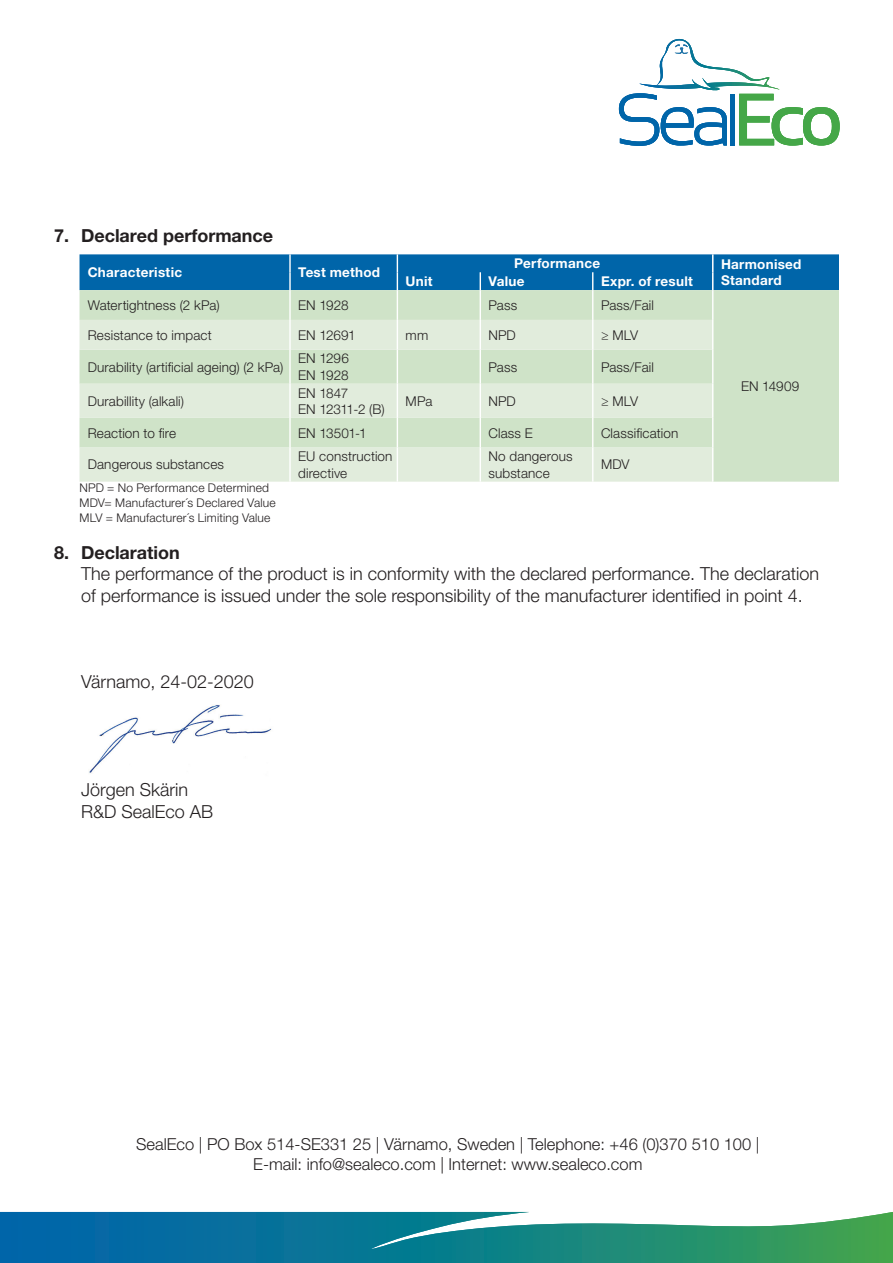
<style>
.page{position:relative;width:893px;height:1263px;background:#fff}
.page>*{position:absolute;margin:0;border:0;box-sizing:border-box;transform-origin:0 0}
.t1{font:300 18px/21.6px "Helvetica Neue LT Std";color:#231f20}
.t2{font:700 18px "Helvetica Neue LT Std";color:#231f20}
.t3{font:300 16.5px/19.5px "Helvetica Neue LT Std";color:#231f20;text-align:center}
.t4{font:300 13.5px/16.2px "Helvetica Neue LT Std";letter-spacing:.01em;color:#231f20}
.t5{font:700 13.5px "Helvetica Neue LT Std";letter-spacing:.02em;color:#fff}
.t6{font:300 13.5px/16.2px "Helvetica Neue LT Std";letter-spacing:-.035em;color:#231f20}
.t7{font:300 12px "Helvetica Neue LT Std";letter-spacing:.015em;color:#231f20}
.s1{font-weight:700}
</style>
<div class="page">
<svg style="left:0;top:1212px;width:893px;height:51px;background:#2d8c95"></svg>
<svg style="left:619px;top:39px;width:221px;height:107px"></svg>
<img style="left:89px;top:705px;width:182px;height:68px">
<div style="left:80px;top:290px;width:759px;height:192px;background:#cfe3c8"></div>
<svg style="left:80px;top:320px;width:632px;height:162px;background:#dae8d4"></svg>
<hr style="left:289px;top:290px;width:2px;height:30px;background:#fff">
<hr style="left:397px;top:290px;width:1px;height:30px;background:#fff">
<hr style="left:480px;top:290px;width:1px;height:30px;background:#fff">
<hr style="left:592px;top:290px;width:1px;height:30px;background:#fff">
<hr style="left:712px;top:290px;width:1px;height:30px;background:#fff">
<hr style="left:289px;top:320px;width:2px;height:30px;background:#fff">
<hr style="left:397px;top:320px;width:1px;height:30px;background:#fff">
<hr style="left:480px;top:320px;width:1px;height:30px;background:#fff">
<hr style="left:592px;top:320px;width:1px;height:30px;background:#fff">
<hr style="left:712px;top:320px;width:1px;height:30px;background:#fff">
<hr style="left:289px;top:350px;width:2px;height:34px;background:#fff">
<hr style="left:397px;top:350px;width:1px;height:34px;background:#fff">
<hr style="left:480px;top:350px;width:1px;height:34px;background:#fff">
<hr style="left:592px;top:350px;width:1px;height:34px;background:#fff">
<hr style="left:712px;top:350px;width:1px;height:34px;background:#fff">
<hr style="left:289px;top:384px;width:2px;height:34px;background:#fff">
<hr style="left:397px;top:384px;width:1px;height:34px;background:#fff">
<hr style="left:480px;top:384px;width:1px;height:34px;background:#fff">
<hr style="left:592px;top:384px;width:1px;height:34px;background:#fff">
<hr style="left:712px;top:384px;width:1px;height:34px;background:#fff">
<hr style="left:289px;top:418px;width:2px;height:30px;background:#fff">
<hr style="left:397px;top:418px;width:1px;height:30px;background:#fff">
<hr style="left:480px;top:418px;width:1px;height:30px;background:#fff">
<hr style="left:592px;top:418px;width:1px;height:30px;background:#fff">
<hr style="left:712px;top:418px;width:1px;height:30px;background:#fff">
<hr style="left:289px;top:448px;width:2px;height:34px;background:#fff">
<hr style="left:397px;top:448px;width:1px;height:34px;background:#fff">
<hr style="left:480px;top:448px;width:1px;height:34px;background:#fff">
<hr style="left:592px;top:448px;width:1px;height:34px;background:#fff">
<hr style="left:712px;top:448px;width:1px;height:34px;background:#fff">
<div style="left:80px;top:254px;width:759px;height:36px;background:#0065a9"></div>
<p class="t2" style="left:54px;top:225px;width:221px">7. Declared performance</p>
<p class="t5" style="left:88px;top:264px;width:96px">Characteristic</p>
<p class="t5" style="left:298px;top:264px;width:83px">Test method</p>
<p class="t5" style="left:514px;top:255px;width:88px">Performance</p>
<p class="t5" style="left:721px;top:256px;width:82px">Harmonised</p>
<p class="t5" style="left:406px;top:273px;width:28px">Unit</p>
<p class="t5" style="left:488px;top:273px;width:38px">Value</p>
<p class="t5" style="left:601px;top:273px;width:93px">Expr. of result</p>
<p class="t5" style="left:721px;top:272px;width:62px">Standard</p>
<p class="t4" style="left:88px;top:297px;width:134px">Watertightness (2 kPa)</p>
<p class="t4" style="left:298px;top:297px;width:52px">EN 1928</p>
<p class="t4" style="left:488px;top:297px;width:30px">Pass</p>
<p class="t4" style="left:601px;top:297px;width:55px">Pass/Fail</p>
<p class="t4" style="left:88px;top:326px;width:125px">Resistance to impact</p>
<p class="t4" style="left:298px;top:326px;width:59px">EN 12691</p>
<p class="t4" style="left:406px;top:326px;width:24px">mm</p>
<p class="t4" style="left:488px;top:326px;width:29px">NPD</p>
<p class="t4" style="left:601px;top:326px;width:39px">≥ MLV</p>
<p class="t4" style="left:88px;top:358px;width:197px">Durability (artificial ageing) (2 kPa)</p>
<p class="t4" style="left:298px;top:350px;width:52px">EN 1296<br>EN 1928</p>
<p class="t4" style="left:488px;top:358px;width:30px">Pass</p>
<p class="t4" style="left:601px;top:358px;width:55px">Pass/Fail</p>
<p class="t4" style="left:88px;top:392px;width:98px">Durabillity (alkali)</p>
<p class="t6" style="left:298px;top:384px;width:88px">EN 1847<br>EN 12311-2 (B)</p>
<p class="t4" style="left:406px;top:392px;width:28px">MPa</p>
<p class="t4" style="left:488px;top:392px;width:29px">NPD</p>
<p class="t4" style="left:601px;top:392px;width:39px">≥ MLV</p>
<p class="t4" style="left:88px;top:424px;width:90px">Reaction to fire</p>
<p class="t4" style="left:298px;top:424px;width:70px">EN 13501-1</p>
<p class="t4" style="left:488px;top:424px;width:46px">Class E</p>
<p class="t4" style="left:601px;top:424px;width:79px">Classification</p>
<p class="t4" style="left:88px;top:456px;width:138px">Dangerous substances</p>
<p class="t4" style="left:298px;top:448px;width:96px">EU construction directive</p>
<p class="t4" style="left:488px;top:448px;width:86px">No dangerous substance</p>
<p class="t4" style="left:601px;top:456px;width:30px">MDV</p>
<p class="t7" style="left:80px;top:480px;width:191px">NPD = No Performance Determined</p>
<p class="t7" style="left:80px;top:495px;width:198px">MDV= Manufacturer´s Declared Value</p>
<p class="t7" style="left:80px;top:510px;width:192px">MLV = Manufacturer´s Limiting Value</p>
<p class="t4" style="left:741px;top:377px;width:60px">EN 14909</p>
<p class="t1" style="left:81px;top:541px;width:740px;text-indent:-27px"><span class="s1">8. Declaration<br></span>The performance of the product is in conformity with the declared performance. The declaration of performance is issued under the sole responsibility of the manufacturer identified in point 4.</p>
<p class="t1" style="left:81px;top:671px;width:174px">Värnamo, 24-02-2020</p>
<p class="t1" style="left:81px;top:779px;width:109px">Jörgen Skärin</p>
<p class="t1" style="left:81px;top:800px;width:134px">R&amp;D SealEco AB</p>
<p class="t3" style="left:136px;top:1134px;width:625px">SealEco | PO Box 514-SE331 25 | Värnamo, Sweden | Telephone: +46 (0)370 510 100 |<br>E-mail: info@sealeco.com | Internet: www.sealeco.com</p>
</div>
